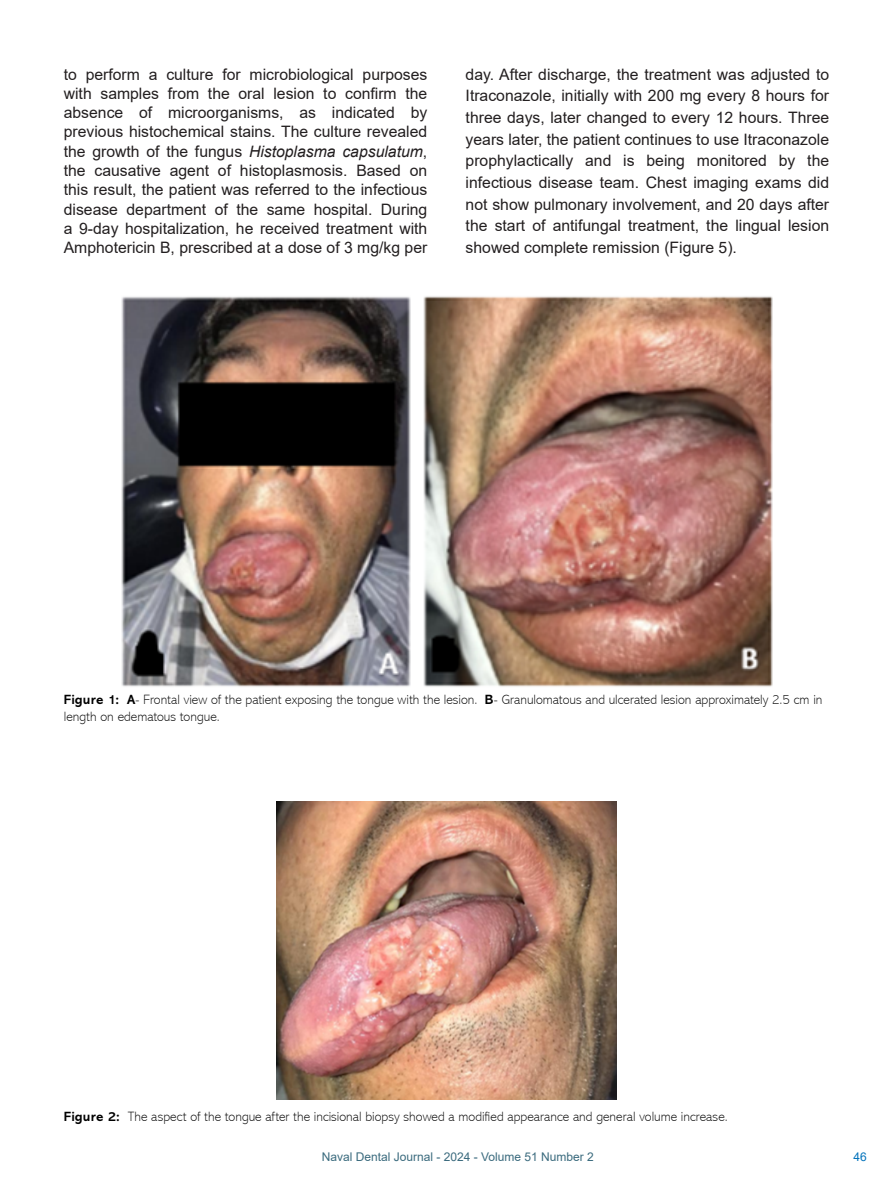
<style>
.page{position:relative;width:893px;height:1191px;background:#fff}
.page>*{position:absolute;margin:0;border:0;box-sizing:border-box;transform-origin:0 0}
._6_texto_ING{font:15.75px/19.4px "Arial";color:#231f20;text-align:justify}
.legenda{font:200 13.5px/16.5px "Abadi";letter-spacing:.005em;color:#000}
.t1{font:12px "Arial";color:#3b6b7e}
.t2{font:12px "Arial";color:#0072bb}
.s1{font-style:italic}
.s2{font-family:"Abadi MT Pro";font-weight:700}
</style>
<div class="page">
<img style="left:121px;top:296px;width:652px;height:391px">
<img style="left:277px;top:801px;width:339px;height:298px">
<p class="_6_texto_ING" style="left:64px;top:64px;width:365px">to perform a culture for microbiological purposes with samples from the oral lesion to confirm the absence of microorganisms, as indicated by previous histochemical stains. The culture revealed the growth of the fungus <span class="s1">Histoplasma capsulatum</span>, the causative agent of histoplasmosis. Based on this result, the patient was referred to the infectious disease department of the same hospital. During a 9-day hospitalization, he received treatment with Amphotericin B, prescribed at a dose of 3 mg/kg per</p>
<p class="_6_texto_ING" style="left:466px;top:63px;width:365px;line-height:21.8px">day. After discharge, the treatment was adjusted to Itraconazole, initially with 200 mg every 8 hours for three days, later changed to every 12 hours. Three years later, the patient continues to use Itraconazole prophylactically and is being monitored by the infectious disease team. Chest imaging exams did not show pulmonary involvement, and 20 days after the start of antifungal treatment, the lingual lesion showed complete remission (Figure 5).</p>
<p class="legenda" style="left:64px;top:691px;width:760px"><span class="s2">Figure 1: A</span>- Frontal view of the patient exposing the tongue with the lesion. <span class="s2">B</span>- Granulomatous and ulcerated lesion approximately 2.5 cm in length on edematous tongue.</p>
<p class="legenda" style="left:64px;top:1108px;width:665px"><span class="s2">Figure 2:</span> The aspect of the tongue after the incisional biopsy showed a modified appearance and general volume increase.</p>
<p class="t1" style="left:322px;top:1148px;width:274px">Naval Dental Journal - 2024 - Volume 51 Number 2</p>
<p class="t2" style="left:853px;top:1148px;width:15px">46</p>
</div>
